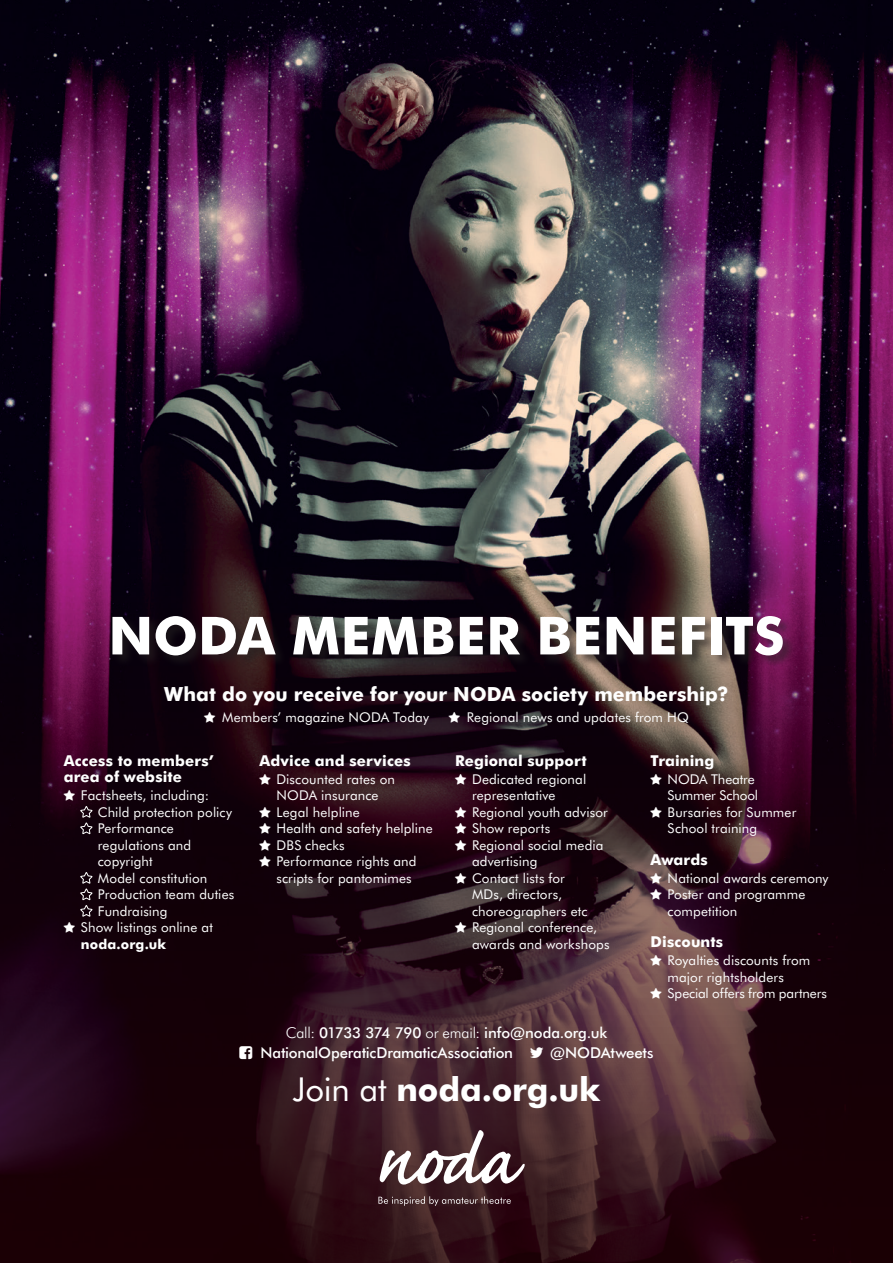
<style>
.page{position:relative;width:893px;height:1263px;background:#fff}
.page>*{position:absolute;margin:0;border:0;box-sizing:border-box;transform-origin:0 0}
.t1{font:700 52.5px "Futura BT";letter-spacing:.005em;color:#fff}
.t2{font:700 33px "Futura BT";color:#fff}
.t3{font:700 19.5px "Futura BT";color:#fff}
.t4{font:500 15px "Futura BT";letter-spacing:-.01em;color:#fff}
.t5{font:700 15px/16.5px "Futura BT";letter-spacing:.01em;color:#fff}
.List_Paragraph{font:13.5px/16.5px "Futura BT";letter-spacing:.01em;color:#fff}
.List_Paragraph-2{font:13.5px/16.5px "Futura BT";letter-spacing:-.01em;color:#fff}
.s1{font-weight:700}
.s2{font-weight:300}
.s3{font-weight:400}
</style>
<div class="page">
<img style="left:0;top:0;width:893px;height:1263px">
<svg style="left:379px;top:1130px;width:146px;height:54px"></svg>
<svg style="left:378px;top:1196px;width:133px;height:10px"></svg>
<div style="left:112px;top:615px;width:684px;height:53px;background:#231f20;opacity:.6"></div>
<svg style="left:204px;top:712px;width:11px;height:10px"></svg>
<svg style="left:449px;top:712px;width:11px;height:10px"></svg>
<svg style="left:64px;top:790px;width:28px;height:44px"></svg>
<svg style="left:64px;top:872px;width:28px;height:61px;background:#21111a"></svg>
<svg style="left:259px;top:773px;width:12px;height:11px"></svg>
<svg style="left:259px;top:806px;width:12px;height:11px"></svg>
<svg style="left:259px;top:823px;width:12px;height:27px"></svg>
<svg style="left:259px;top:856px;width:12px;height:11px"></svg>
<svg style="left:455px;top:773px;width:11px;height:11px"></svg>
<svg style="left:455px;top:806px;width:11px;height:11px"></svg>
<svg style="left:455px;top:823px;width:11px;height:27px"></svg>
<svg style="left:455px;top:872px;width:11px;height:11px"></svg>
<svg style="left:455px;top:922px;width:11px;height:11px"></svg>
<svg style="left:651px;top:773px;width:11px;height:11px"></svg>
<svg style="left:651px;top:806px;width:11px;height:11px"></svg>
<svg style="left:651px;top:872px;width:11px;height:11px"></svg>
<svg style="left:651px;top:889px;width:11px;height:11px"></svg>
<svg style="left:651px;top:955px;width:11px;height:11px"></svg>
<svg style="left:651px;top:988px;width:11px;height:11px"></svg>
<svg style="left:239px;top:1046px;width:13px;height:13px"></svg>
<svg style="left:530px;top:1047px;width:13px;height:11px"></svg>
<p class="t1" style="left:108px;top:604px;width:677px">NODA MEMBER BENEFITS</p>
<p class="t3" style="left:164px;top:682px;width:566px">What do you receive for your NODA society membership?</p>
<p class="List_Paragraph" style="left:222px;top:709px;width:208px">Members’ magazine NODA Today</p>
<p class="List_Paragraph" style="left:467px;top:709px;width:223px">Regional news and updates from HQ</p>
<p class="t5" style="left:64px;top:752px;width:152px">Access to members’ area of website</p>
<p class="List_Paragraph" style="left:81px;top:787px;width:130px">Factsheets, including:</p>
<p class="List_Paragraph" style="left:98px;top:803px;width:136px">Child protection policy</p>
<p class="List_Paragraph" style="left:98px;top:820px;width:95px">Performance regulations and copyright</p>
<p class="List_Paragraph" style="left:98px;top:869px;width:111px">Model constitution</p>
<p class="List_Paragraph" style="left:98px;top:886px;width:138px">Production team duties</p>
<p class="List_Paragraph" style="left:98px;top:902px;width:71px">Fundraising</p>
<p class="List_Paragraph" style="left:81px;top:919px;width:134px">Show listings online at <span class="s1">noda.org.uk</span></p>
<p class="t5" style="left:259px;top:752px;width:153px">Advice and services</p>
<p class="List_Paragraph" style="left:276px;top:770px;width:120px">Discounted rates on<br>NODA insurance</p>
<p class="List_Paragraph" style="left:276px;top:803px;width:85px">Legal helpline</p>
<p class="List_Paragraph" style="left:276px;top:820px;width:158px">Health and safety helpline</p>
<p class="List_Paragraph" style="left:276px;top:836px;width:70px">DBS checks</p>
<p class="List_Paragraph" style="left:276px;top:853px;width:142px">Performance rights and scripts for pantomimes</p>
<p class="t5" style="left:455px;top:752px;width:133px">Regional support</p>
<p class="List_Paragraph" style="left:472px;top:770px;width:116px">Dedicated regional representative</p>
<p class="List_Paragraph" style="left:472px;top:803px;width:137px">Regional youth advisor</p>
<p class="List_Paragraph" style="left:472px;top:820px;width:80px">Show reports</p>
<p class="List_Paragraph" style="left:472px;top:836px;width:133px">Regional social media advertising</p>
<p class="List_Paragraph" style="left:472px;top:869px;width:117px">Contact lists for<br>MDs, directors, choreographers etc</p>
<p class="List_Paragraph" style="left:472px;top:919px;width:139px">Regional conference, awards and workshops</p>
<p class="t5" style="left:651px;top:752px;width:65px">Training</p>
<p class="List_Paragraph-2" style="left:668px;top:770px;width:92px">NODA Theatre<br>Summer School</p>
<p class="List_Paragraph" style="left:668px;top:803px;width:130px">Bursaries for Summer<br>School training</p>
<p class="t5" style="left:651px;top:851px;width:59px">Awards</p>
<p class="List_Paragraph" style="left:668px;top:869px;width:162px">National awards ceremony</p>
<p class="List_Paragraph" style="left:668px;top:886px;width:139px">Poster and programme competition</p>
<p class="t5" style="left:651px;top:933px;width:74px">Discounts</p>
<p class="List_Paragraph" style="left:668px;top:952px;width:144px">Royalties discounts from major rightsholders</p>
<p class="List_Paragraph-2" style="left:668px;top:985px;width:161px">Special offers from partners</p>
<p class="t4" style="left:286px;top:1024px;width:323px"><span class="s2">Call:</span> 01733 374 790 <span class="s2">or email:</span> info@noda.org.uk</p>
<p class="t4" style="left:260px;top:1043px;width:254px">NationalOperaticDramaticAssociation</p>
<p class="t4" style="left:550px;top:1043px;width:105px">@NODAtweets</p>
<p class="t2" style="left:293px;top:1069px;width:309px"><span class="s3">Join at</span> noda.org.uk</p>
</div>
